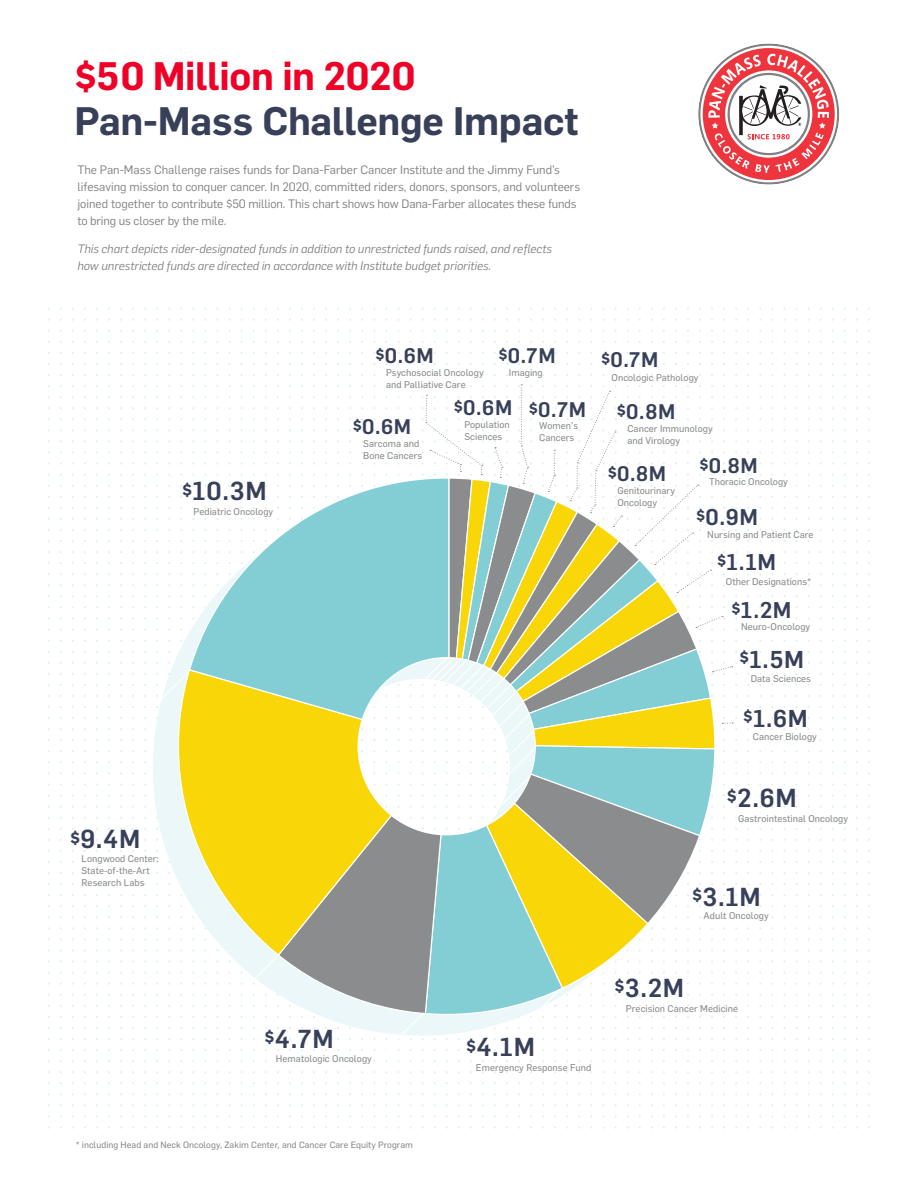
<style>
.page{position:relative;width:918px;height:1188px;background:#fff}
.page>*{position:absolute;margin:0;border:0;box-sizing:border-box;transform-origin:0 0}
.t1{font:600 39px "Flama";letter-spacing:-.005em;color:#384059}
.t2{font:600 39px "Flama";letter-spacing:-.01em;color:#ef0027}
.t3{font:500 25.5px "Flama";letter-spacing:.03em;color:#384059}
.t4{font:500 24px "Flama";color:#384059}
.t5{font:500 22.35px "Flama";color:#384059}
.t6{font:500 20.7px "Flama";letter-spacing:.03em;color:#384059}
.t7{font:12px/17.2px "Flama";color:#808083}
.t8{font:italic 12px/17.2px "Flama";color:#808083}
.t9{font:9.6px/12px "Flama Basic";letter-spacing:.005em;color:#8b8c8e}
.t10{font:9px "Flama Basic";letter-spacing:.005em;color:#8b8c8e}
</style>
<div class="page">
<svg style="left:698px;top:44px;width:141px;height:141px"></svg>
<svg style="left:703px;top:48px;width:132px;height:132px"></svg>
<svg style="left:721px;top:69px;width:7px;height:19px"></svg>
<svg style="left:744px;top:57px;width:9px;height:6px"></svg>
<svg style="left:753px;top:55px;width:8px;height:8px"></svg>
<svg style="left:767px;top:54px;width:8px;height:9px"></svg>
<svg style="left:777px;top:55px;width:11px;height:8px"></svg>
<svg style="left:787px;top:60px;width:11px;height:3px"></svg>
<svg style="left:810px;top:65px;width:10px;height:22px"></svg>
<svg style="left:810px;top:87px;width:19px;height:63px"></svg>
<svg style="left:728px;top:63px;width:82px;height:102px"></svg>
<svg style="left:760px;top:85px;width:7px;height:2px"></svg>
<svg style="left:739px;top:95px;width:31px;height:40px"></svg>
<svg style="left:773px;top:85px;width:28px;height:41px"></svg>
<svg style="left:787px;top:98px;width:12px;height:26px"></svg>
<svg style="left:749px;top:87px;width:41px;height:36px"></svg>
<svg style="left:748px;top:134px;width:12px;height:5px"></svg>
<svg style="left:153px;top:507px;width:536px;height:529px"></svg>
<svg style="left:177px;top:478px;width:536px;height:538px"></svg>
<svg style="left:229px;top:949px;width:51px;height:50px"></svg>
<svg style="left:132px;top:671px;width:58px;height:50px"></svg>
<svg style="left:373px;top:1005px;width:53px;height:57px"></svg>
<svg style="left:518px;top:983px;width:43px;height:48px"></svg>
<svg style="left:397px;top:651px;width:12px;height:49px"></svg>
<svg style="left:409px;top:651px;width:13px;height:57px"></svg>
<svg style="left:422px;top:651px;width:24px;height:57px"></svg>
<svg style="left:716px;top:662px;width:15px;height:13px"></svg>
<svg style="left:722px;top:717px;width:3px;height:13px"></svg>
<svg style="left:725px;top:717px;width:12px;height:13px"></svg>
<svg style="left:446px;top:463px;width:269px;height:389px"></svg>
<svg style="left:481px;top:463px;width:3px;height:13px"></svg>
<svg style="left:422px;top:395px;width:59px;height:70px"></svg>
<svg style="left:494px;top:440px;width:9px;height:38px"></svg>
<svg style="left:518px;top:384px;width:14px;height:103px"></svg>
<svg style="left:542px;top:474px;width:13px;height:24px"></svg>
<svg style="left:554px;top:450px;width:2px;height:26px"></svg>
<svg style="left:566px;top:385px;width:44px;height:116px"></svg>
<svg style="left:610px;top:385px;width:7px;height:13px"></svg>
<svg style="left:590px;top:429px;width:26px;height:91px"></svg>
<p class="t2" style="left:74px;top:47px;width:343px">$50 Million in 2020</p>
<p class="t1" style="left:74px;top:92px;width:506px">Pan-Mass Challenge Impact</p>
<p class="t7" style="left:77px;top:160px;width:504px">The Pan-Mass Challenge raises funds for Dana-Farber Cancer Institute and the Jimmy Fund’s lifesaving mission to conquer cancer. In 2020, committed riders, donors, sponsors, and volunteers joined together to contribute $50 million. This chart shows how Dana-Farber allocates these funds to bring us closer by the mile.</p>
<p class="t8" style="left:77px;top:240px;width:476px">This chart depicts rider-designated funds in addition to unrestricted funds raised, and reflects how unrestricted funds are directed in accordance with Institute budget priorities.</p>
<p class="t3" style="left:70px;top:821px;width:72px"><sup>$</sup>9.4M</p>
<p class="t9" style="left:82px;top:852px;width:79px">Longwood Center:</p>
<p class="t9" style="left:82px;top:864px;width:70px">State-of-the-Art<br>Research Labs</p>
<p class="t3" style="left:182px;top:473px;width:86px"><sup>$</sup>10.3M</p>
<p class="t9" style="left:194px;top:505px;width:81px">Pediatric Oncology</p>
<p class="t6" style="left:376px;top:341px;width:60px"><sup>$</sup>0.6M</p>
<p class="t9" style="left:386px;top:366px;width:99px">Psychosocial Oncology</p>
<p class="t9" style="left:386px;top:378px;width:81px">and Palliative Care</p>
<p class="t6" style="left:498px;top:341px;width:59px"><sup>$</sup>0.7M</p>
<p class="t9" style="left:509px;top:366px;width:35px">Imaging</p>
<p class="t6" style="left:601px;top:345px;width:59px"><sup>$</sup>0.7M</p>
<p class="t9" style="left:612px;top:371px;width:89px">Oncologic Pathology</p>
<p class="t6" style="left:353px;top:411px;width:60px"><sup>$</sup>0.6M</p>
<p class="t9" style="left:363px;top:437px;width:60px">Sarcoma and<br>Bone Cancers</p>
<p class="t6" style="left:454px;top:393px;width:60px"><sup>$</sup>0.6M</p>
<p class="t9" style="left:464px;top:418px;width:47px">Population<br>Sciences</p>
<p class="t6" style="left:529px;top:395px;width:59px"><sup>$</sup>0.7M</p>
<p class="t9" style="left:539px;top:419px;width:40px">Women's<br>Cancers</p>
<p class="t6" style="left:617px;top:397px;width:60px"><sup>$</sup>0.8M</p>
<p class="t9" style="left:627px;top:422px;width:87px">Cancer Immunology</p>
<p class="t9" style="left:627px;top:434px;width:54px">and Virology</p>
<p class="t6" style="left:608px;top:459px;width:60px"><sup>$</sup>0.8M</p>
<p class="t9" style="left:617px;top:484px;width:59px">Genitourinary<br>Oncology</p>
<p class="t6" style="left:699px;top:451px;width:60px"><sup>$</sup>0.8M</p>
<p class="t9" style="left:709px;top:475px;width:80px">Thoracic Oncology</p>
<p class="t5" style="left:696px;top:501px;width:64px"><sup>$</sup>0.9M</p>
<p class="t9" style="left:707px;top:528px;width:108px">Nursing and Patient Care</p>
<p class="t5" style="left:717px;top:546px;width:61px"><sup>$</sup>1.1M</p>
<p class="t9" style="left:726px;top:575px;width:87px">Other Designations*</p>
<p class="t5" style="left:732px;top:593px;width:62px"><sup>$</sup>1.2M</p>
<p class="t9" style="left:741px;top:620px;width:71px">Neuro-Oncology</p>
<p class="t4" style="left:740px;top:642px;width:66px"><sup>$</sup>1.5M</p>
<p class="t9" style="left:751px;top:672px;width:62px">Data Sciences</p>
<p class="t4" style="left:743px;top:701px;width:66px"><sup>$</sup>1.6M</p>
<p class="t9" style="left:753px;top:730px;width:66px">Cancer Biology</p>
<p class="t3" style="left:727px;top:779px;width:72px"><sup>$</sup>2.6M</p>
<p class="t9" style="left:738px;top:812px;width:111px">Gastrointestinal Oncology</p>
<p class="t3" style="left:265px;top:1021px;width:71px"><sup>$</sup>4.7M</p>
<p class="t9" style="left:276px;top:1052px;width:97px">Hematologic Oncology</p>
<p class="t3" style="left:466px;top:1029px;width:70px"><sup>$</sup>4.1M</p>
<p class="t9" style="left:476px;top:1061px;width:117px">Emergency Response Fund</p>
<p class="t3" style="left:692px;top:878px;width:70px"><sup>$</sup>3.1M</p>
<p class="t9" style="left:704px;top:909px;width:67px">Adult Oncology</p>
<p class="t3" style="left:615px;top:969px;width:71px"><sup>$</sup>3.2M</p>
<p class="t9" style="left:626px;top:1002px;width:114px">Precision Cancer Medicine</p>
<p class="t10" style="left:76px;top:1138px;width:339px">* including Head and Neck Oncology, Zakim Center, and Cancer Care Equity Program</p>
</div>
